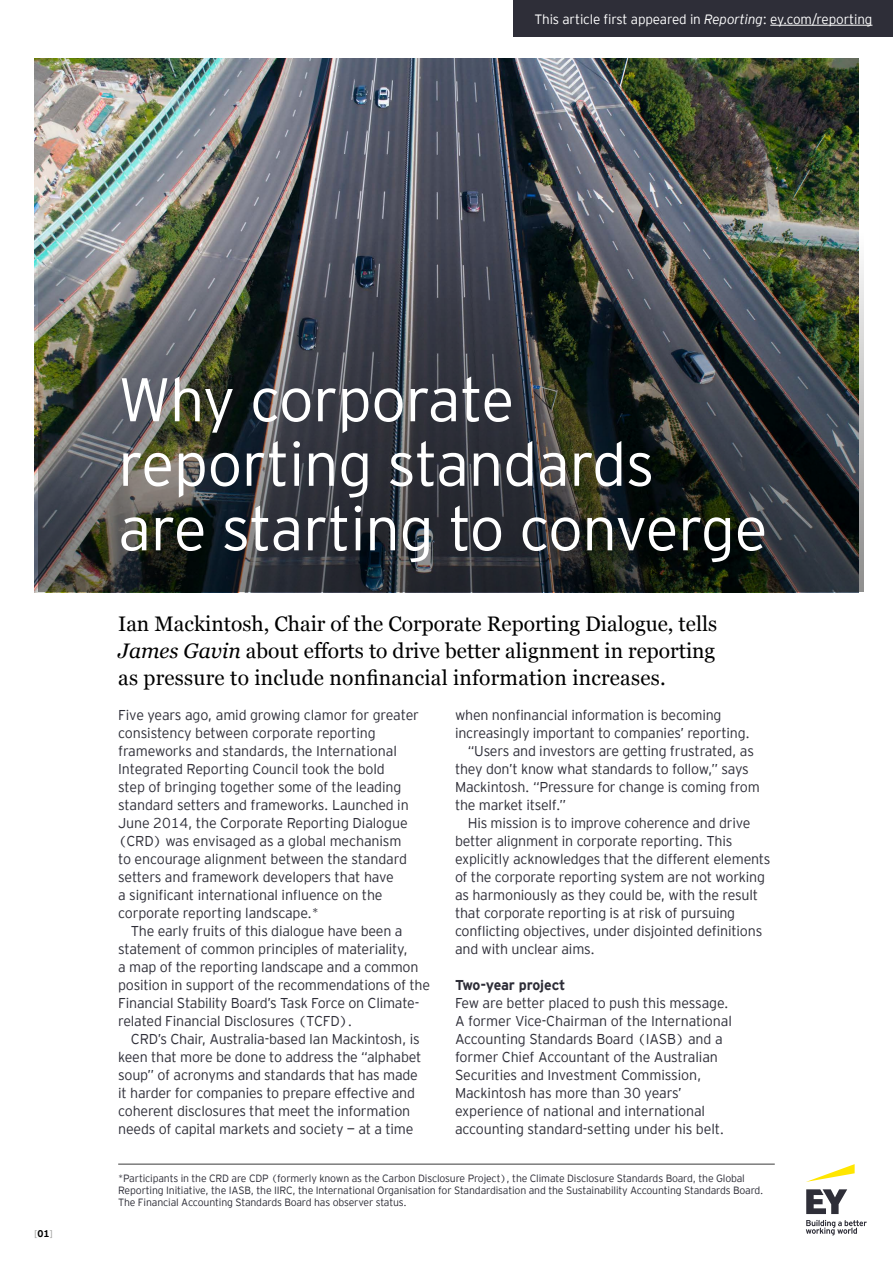
<style>
.page{position:relative;width:893px;height:1263px;background:#fff}
.page>*{position:absolute;margin:0;border:0;box-sizing:border-box;transform-origin:0 0}
.t1{font:300 61.5px/64.5px "EY Interstate";letter-spacing:-.01em;color:#fff}
.t2{font:21px/27px "Georgia";letter-spacing:.01em;color:#000;text-align:justify}
.t3{font:300 14.25px/18px "EY Interstate";letter-spacing:-.015em;color:#2e2e38}
.t4{font:700 14.25px "EY Interstate";letter-spacing:-.01em;color:#2e2e38}
.t5{font:300 13.5px "EY Interstate";letter-spacing:-.01em;color:#fff}
.t6{font:300 10.5px/12px "EY Interstate";letter-spacing:-.015em;color:#2e2e38}
.t7{font:300 9.75px "EY Interstate";color:#9d9d9c}
.s1{font-style:italic}
.s2{font-weight:700;color:#000}
</style>
<div class="page">
<img style="left:34px;top:58px;width:825px;height:534px">
<img style="left:38px;top:233px;width:825px;height:358px">
<svg style="left:806px;top:1164px;width:49px;height:18px"></svg>
<svg style="left:806px;top:1189px;width:61px;height:46px"></svg>
<hr style="left:118px;top:1164px;width:657px;height:1px;background:#3c3c3b">
<div style="left:513px;top:0;width:380px;height:36px;background:#2e2e38"></div>
<hr style="left:770px;top:25px;width:102px;height:1px;background:#fff">
<p class="t5" style="left:534px;top:9px;width:339px">This article first appeared in <span class="s1">Reporting</span>: ey.com/reporting</p>
<p class="t7" style="left:34px;top:1226px;width:20px">[<span class="s2">01</span>]</p>
<h1 class="t1" style="left:118px;top:364px;width:651px">Why corporate reporting standards<br>are starting to converge</h1>
<h2 class="t2" style="left:118px;top:610px;width:600px">Ian Mackintosh, Chair of the Corporate Reporting Dialogue, tells <span class="s1">James Gavin</span> about efforts to drive better alignment in reporting as pressure to include nonfinancial information increases.</h2>
<p class="t3" style="left:118px;top:705px;width:302px">Five years ago, amid growing clamor for greater consistency between corporate reporting frameworks and standards, the International Integrated Reporting Council took the bold<br>step of bringing together some of the leading standard setters and frameworks. Launched in June 2014, the Corporate Reporting Dialogue (CRD) was envisaged as a global mechanism<br>to encourage alignment between the standard setters and framework developers that have<br>a significant international influence on the corporate reporting landscape.*</p>
<p class="t3" style="left:118px;top:921px;width:313px;text-indent:13px">The early fruits of this dialogue have been a statement of common principles of materiality,<br>a map of the reporting landscape and a common position in support of the recommendations of the Financial Stability Board’s Task Force on Climate&shy;related Financial Disclosures (TCFD).</p>
<p class="t3" style="left:118px;top:1029px;width:305px;text-indent:13px">CRD’s Chair, Australia-based Ian Mackintosh, is keen that more be done to address the “alphabet soup” of acronyms and standards that has made it harder for companies to prepare effective and coherent disclosures that meet the information needs of capital markets and society — at a time</p>
<p class="t3" style="left:455px;top:705px;width:268px">when nonfinancial information is becoming</p>
<p class="t3" style="left:455px;top:723px;width:296px">increasingly important to companies’ reporting.</p>
<p class="t3" style="left:468px;top:741px;width:288px">“Users and investors are getting frustrated, as</p>
<p class="t3" style="left:455px;top:759px;width:295px">they don’t know what standards to follow,” says</p>
<p class="t3" style="left:455px;top:777px;width:306px">Mackintosh. “Pressure for change is coming from</p>
<p class="t3" style="left:455px;top:795px;width:113px">the market itself.”</p>
<p class="t3" style="left:468px;top:813px;width:284px">His mission is to improve coherence and drive</p>
<p class="t3" style="left:455px;top:831px;width:279px">better alignment in corporate reporting. This</p>
<p class="t3" style="left:455px;top:849px;width:317px">explicitly acknowledges that the different elements</p>
<p class="t3" style="left:455px;top:867px;width:312px">of the corporate reporting system are not working</p>
<p class="t3" style="left:455px;top:885px;width:305px">as harmoniously as they could be, with the result</p>
<p class="t3" style="left:455px;top:903px;width:282px">that corporate reporting is at risk of pursuing</p>
<p class="t3" style="left:455px;top:921px;width:309px">conflicting objectives, under disjointed definitions</p>
<p class="t3" style="left:455px;top:939px;width:141px">and with unclear aims.</p>
<p class="t4" style="left:455px;top:975px;width:112px">Two-year project</p>
<p class="t3" style="left:455px;top:993px;width:278px">Few are better placed to push this message.<br>A former Vice-Chairman of the International Accounting Standards Board (IASB) and a former Chief Accountant of the Australian Securities and Investment Commission, Mackintosh has more than 30 years’ experience of national and international accounting standard-setting under his belt.</p>
<p class="t6" style="left:118px;top:1172px;width:647px">*Participants in the CRD are CDP (formerly known as the Carbon Disclosure Project), the Climate Disclosure Standards Board, the Global<br>Reporting Initiative, the IASB, the IIRC, the International Organisation for Standardisation and the Sustainability Accounting Standards Board.<br>The Financial Accounting Standards Board has observer status.</p>
</div>
